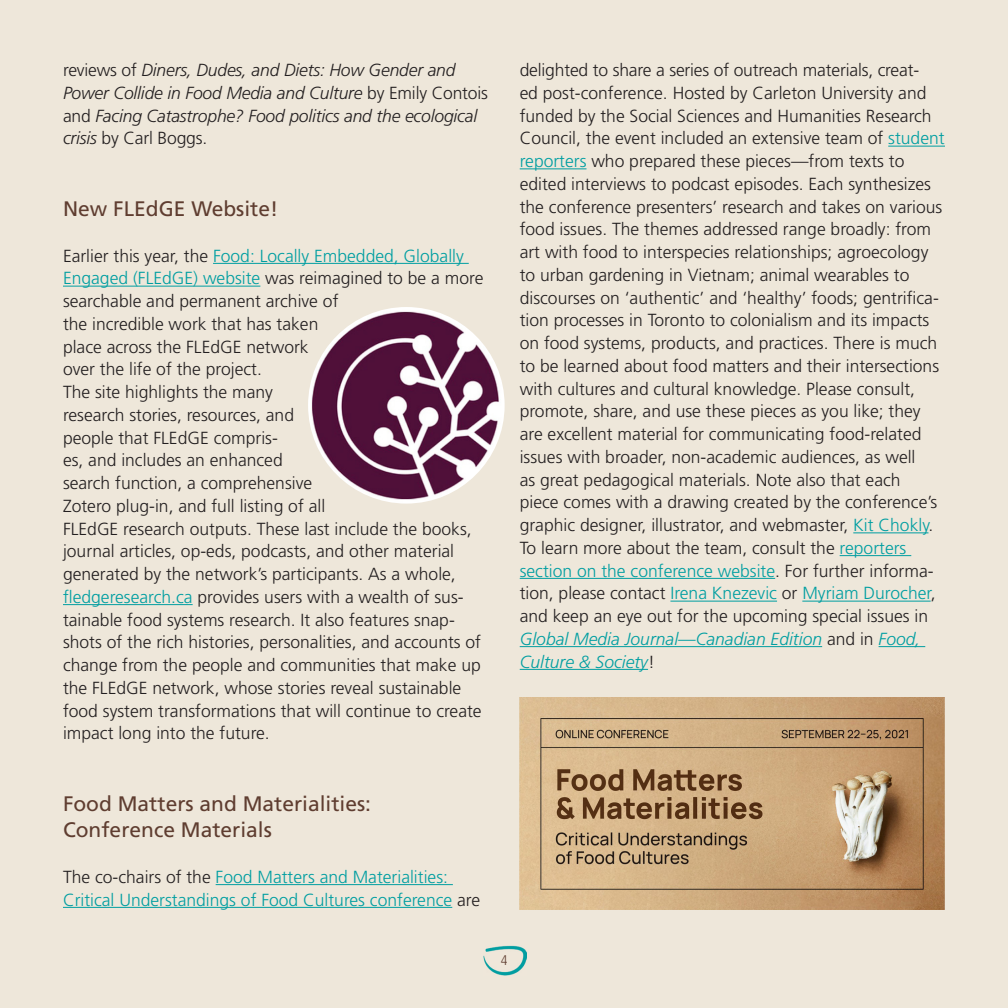
<style>
.page{position:relative;width:1008px;height:1008px;background:#eee7da}
.page>*{position:absolute;margin:0;border:0;box-sizing:border-box;transform-origin:0 0}
.t1{font:21px/26.2px "Frutiger LT Std";color:#5f3d30}
.t2{font:300 17.5px/22.8px "Frutiger LT Std";color:#231f20}
.t3{font:italic 300 17.5px/22.8px "Frutiger LT Std";letter-spacing:-.01em;color:#231f20}
.t4{font:300 17.5px/22.8px "Frutiger LT Std";color:#009ea1}
.t5{font:300 condensed 14px "Frutiger LT Std";color:#5f3d30}
.s1{font-style:normal}
.s2{color:#009ea1}
.s3{font-style:italic;color:#009ea1}
.s4{color:#231f20}
</style>
<div class="page">
<img style="left:484px;top:946px;width:42px;height:30px">
<hr style="left:213px;top:263px;width:256px;height:1px;background:#009ea1">
<hr style="left:63px;top:286px;width:197px;height:1px;background:#009ea1">
<hr style="left:63px;top:604px;width:130px;height:1px;background:#009ea1">
<hr style="left:216px;top:884px;width:237px;height:1px;background:#009ea1">
<hr style="left:63px;top:907px;width:389px;height:1px;background:#009ea1">
<hr style="left:888px;top:146px;width:57px;height:1px;background:#009ea1">
<hr style="left:520px;top:168px;width:67px;height:1px;background:#009ea1">
<hr style="left:853px;top:532px;width:75px;height:1px;background:#009ea1">
<hr style="left:840px;top:555px;width:71px;height:1px;background:#009ea1">
<hr style="left:520px;top:578px;width:255px;height:1px;background:#009ea1">
<hr style="left:670px;top:601px;width:107px;height:1px;background:#009ea1">
<hr style="left:802px;top:601px;width:129px;height:1px;background:#009ea1">
<hr style="left:520px;top:646px;width:302px;height:1px;background:#009ea1">
<hr style="left:879px;top:646px;width:46px;height:1px;background:#009ea1">
<hr style="left:520px;top:669px;width:128px;height:1px;background:#009ea1">
<img style="left:308px;top:307px;width:197px;height:197px;border-radius:98px">
<img style="left:520px;top:698px;width:425px;height:212px">
<p class="t3" style="left:63px;top:59px;width:427px"><span class="s1">reviews of</span> Diners, Dudes, and Diets: How Gender and Power Collide in Food Media and Culture <span class="s1">by Emily Contois and</span> Facing Catastrophe? Food politics and the ecological crisis <span class="s1">by Carl Boggs.</span></p>
<p class="t1" style="left:63px;top:196px;width:217px">New FLEdGE Website!</p>
<p class="t2" style="left:63px;top:244px;width:422px">Earlier this year, the <span class="s2">Food: Locally Embedded, Globally Engaged (FLEdGE) website</span> was reimagined to be a more searchable and permanent archive of<br>the incredible work that has taken<br>place across the FLEdGE network<br>over the life of the project.<br>The site highlights the many<br>research stories, resources, and<br>people that FLEdGE compris-<br>es, and includes an enhanced<br>search function, a comprehensive<br>Zotero plug-in, and full listing of all<br>FLEdGE research outputs. These last include the books, journal articles, op-eds, podcasts, and other material generated by the network’s participants. As a whole, <span class="s2">fledgeresearch.ca</span> provides users with a wealth of sus&shy;tainable food systems research. It also features snap&shy;shots of the rich histories, personalities, and accounts of change from the people and communities that make up the FLEdGE network, whose stories reveal sustainable food system transformations that will continue to create impact long into the future.</p>
<p class="t2" style="left:520px;top:59px;width:426px">delighted to share a series of outreach materials, creat-<br>ed post-conference. Hosted by Carleton University and funded by the Social Sciences and Humanities Research Council, the event included an extensive team of <span class="s2">student reporters</span> who prepared these pieces—from texts to edited interviews to podcast episodes. Each synthesizes the conference presenters’ research and takes on various food issues. The themes addressed range broadly: from art with food to interspecies relationships; agroecology to urban gardening in Vietnam; animal wearables to discourses on ‘authentic’ and ‘healthy’ foods; gentrifica&shy;tion processes in Toronto to colonialism and its impacts on food systems, products, and practices. There is much to be learned about food matters and their intersections with cultures and cultural knowledge. Please consult, promote, share, and use these pieces as you like; they are excellent material for communicating food-related issues with broader, non-academic audiences, as well<br>as great pedagogical materials. Note also that each<br>piece comes with a drawing created by the conference’s graphic designer, illustrator, and webmaster, <span class="s2">Kit Chokly</span>.<br>To learn more about the team, consult the <span class="s2">reporters section on the conference website</span>. For further informa&shy;tion, please contact <span class="s2">Irena Knezevic</span> or <span class="s2">Myriam Durocher</span>, and keep an eye out for the upcoming special issues in <span class="s3">Global Media Journal—Canadian Edition</span> and in <span class="s3">Food, Culture &amp; Society</span>!</p>
<p class="t1" style="left:63px;top:791px;width:310px">Food Matters and Materialities:<br>Conference Materials</p>
<p class="t4" style="left:63px;top:866px;width:419px"><span class="s4">The co-chairs of the</span> Food Matters and Materialities:<br>Critical Understandings of Food Cultures conference <span class="s4">are</span></p>
<p class="t5" style="left:501px;top:952px;width:8px">4</p>
</div>
